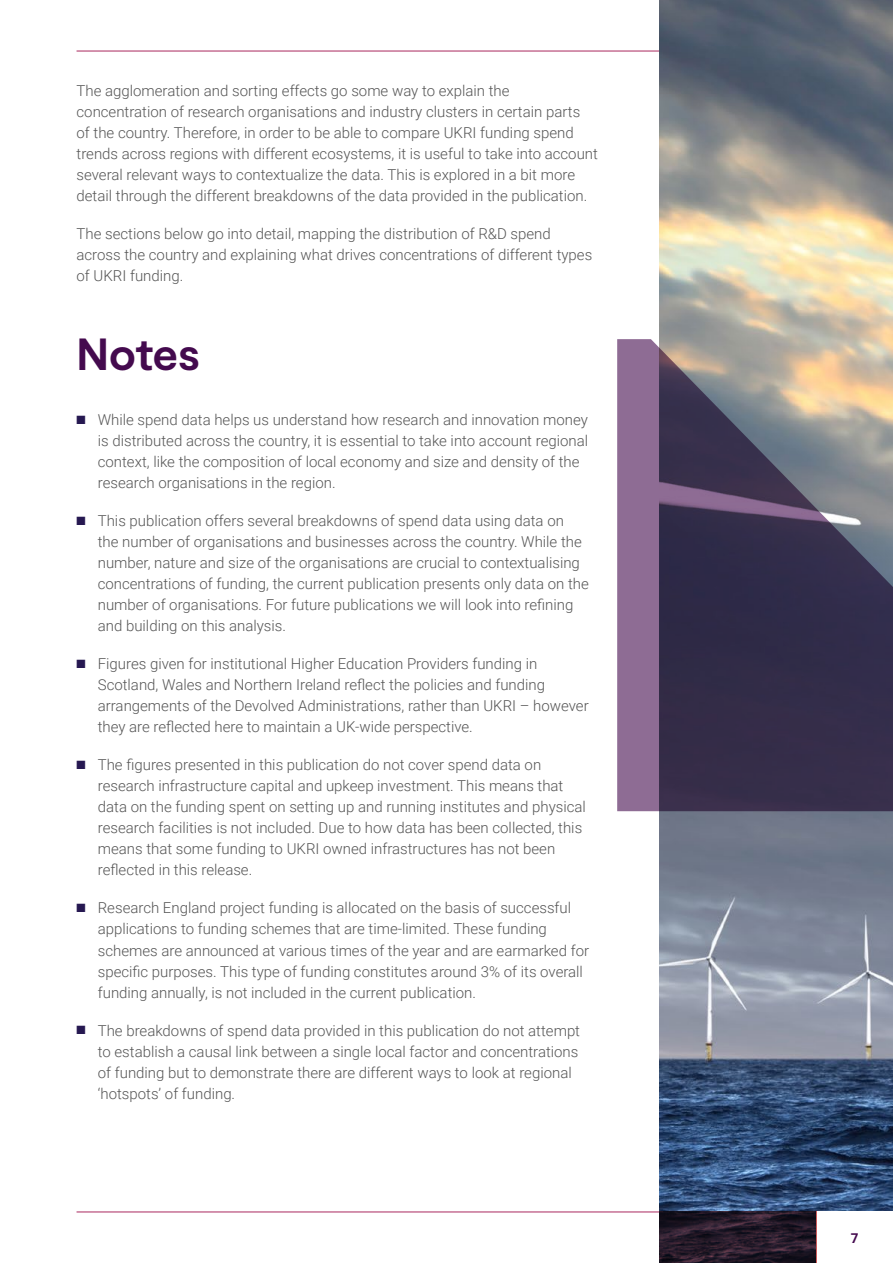
<style>
.page{position:relative;width:893px;height:1263px;background:#fff}
.page>*{position:absolute;margin:0;border:0;box-sizing:border-box;transform-origin:0 0}
.Main_heading{font:700 45px "Moderat";letter-spacing:-.015em;color:#440a4e}
.Body_copy{font:300 15px/21px "Roboto";color:#555}
.Body_copy-2{font:700 13.5px "Roboto";color:#440a4e}
.s1{color:#261851}
</style>
<div class="page">
<hr style="left:77px;top:51px;width:739px;height:1px;background:#a9285e">
<hr style="left:77px;top:1212px;width:739px;height:1px;background:#a9285e">
<img style="left:659px;top:0;width:234px;height:1212px">
<svg style="left:617px;top:339px;width:276px;height:472px;fill:#37304c"></svg>
<svg style="left:659px;top:1212px;width:157px;height:51px"></svg>
<p class="Body_copy" style="left:77px;top:80px;width:523px">The agglomeration and sorting effects go some way to explain the concentration of research organisations and industry clusters in certain parts<br>of the country. Therefore, in order to be able to compare UKRI funding spend trends across regions with different ecosystems, it is useful to take into account several relevant ways to contextualize the data. This is explored in a bit more detail through the different breakdowns of the data provided in the publication.</p>
<p class="Body_copy" style="left:77px;top:223px;width:517px">The sections below go into detail, mapping the distribution of R&amp;D spend across the country and explaining what drives concentrations of different types of UKRI funding.</p>
<p class="Main_heading" style="left:77px;top:328px;width:125px">Notes</p>
<p class="Body_copy" style="left:98px;top:409px;width:492px;text-indent:-21px"><span class="s1">■</span> While spend data helps us understand how research and innovation money is distributed across the country, it is essential to take into account regional context, like the composition of local economy and size and density of the research organisations in the region.</p>
<p class="Body_copy" style="left:98px;top:510px;width:492px;text-indent:-21px"><span class="s1">■</span> This publication offers several breakdowns of spend data using data on<br>the number of organisations and businesses across the country. While the number, nature and size of the organisations are crucial to contextualising concentrations of funding, the current publication presents only data on the number of organisations. For future publications we will look into refining and building on this analysis.</p>
<p class="Body_copy" style="left:98px;top:653px;width:492px;text-indent:-21px"><span class="s1">■</span> Figures given for institutional Higher Education Providers funding in Scotland, Wales and Northern Ireland reflect the policies and funding arrangements of the Devolved Administrations, rather than UKRI – however they are reflected here to maintain a UK-wide perspective.</p>
<p class="Body_copy" style="left:98px;top:754px;width:490px;text-indent:-21px"><span class="s1">■</span> The figures presented in this publication do not cover spend data on research infrastructure capital and upkeep investment. This means that data on the funding spent on setting up and running institutes and physical research facilities is not included. Due to how data has been collected, this means that some funding to UKRI owned infrastructures has not been reflected in this release.</p>
<p class="Body_copy" style="left:98px;top:897px;width:493px;text-indent:-21px"><span class="s1">■</span> Research England project funding is allocated on the basis of successful applications to funding schemes that are time-limited. These funding schemes are announced at various times of the year and are earmarked for specific purposes. This type of funding constitutes around 3% of its overall funding annually, is not included in the current publication.</p>
<p class="Body_copy" style="left:98px;top:1019px;width:484px;text-indent:-21px"><span class="s1">■</span> The breakdowns of spend data provided in this publication do not attempt to establish a causal link between a single local factor and concentrations of funding but to demonstrate there are different ways to look at regional ‘hotspots’ of funding.</p>
<p class="Body_copy-2" style="left:851px;top:1228px;width:9px">7</p>
</div>
